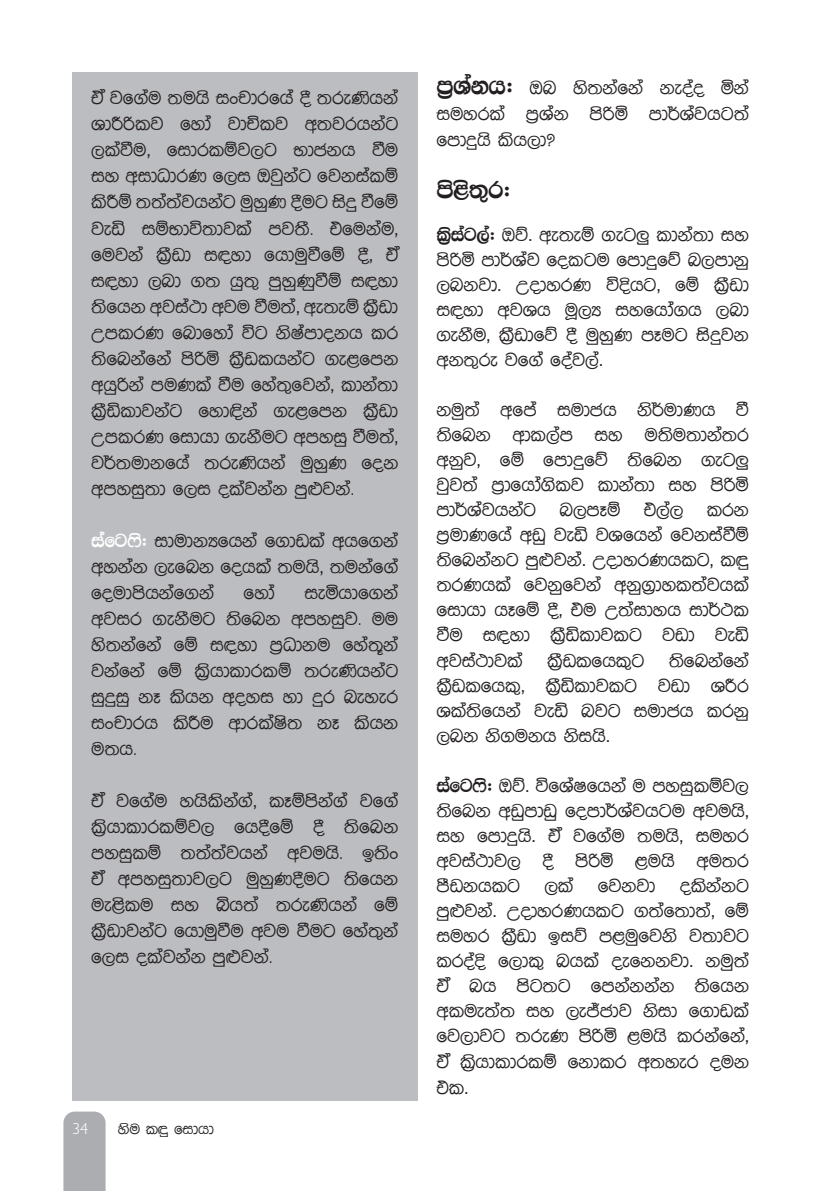
<style>
.page{position:relative;width:840px;height:1191px;background:#fff}
.page>*{position:absolute;margin:0;border:0;box-sizing:border-box;transform-origin:0 0}
.t1{font:26px "FM Emaneex";color:#231f20}
.t2{font:20px/26px "FM Malithix";color:#231f20;text-align:justify}
.t3{font:16px "FM Malithix";color:#231f20}
.t4{font:300 16px "Gill Sans Nova";color:#fff}
.s1{font-family:"Gill Sans Nova"}
.s2{font-family:"Gill Sans Nova";font-weight:300}
.s3{font-family:"FM Emaneex";color:#fff}
.s4{font-family:"FM Emaneex";font-size:26px}
.s5{font-family:"FM Emaneex"}
</style>
<div class="page">
<div style="left:72px;top:72px;width:346px;height:1028px;background:#bcbdc0"></div>
<div style="left:63px;top:1111px;width:42px;height:80px;background:#acadb1"></div>
<p class="t2" style="left:91px;top:85px;width:308px">tA jf.au ;uhsixpdrfha § ;re‚hka YdÍßlj fyda jdÑlj w;jrhkag ,laùu<span class="s1">,</span> fidrlïj,g Ndckh ùu iy widOdrK f,i Tjqkag fjkialï lsÍï ;;a;ajhkag uqyqK §ug isÿ ùfï jeä iïNdú;djla mj;S<span class="s2">.</span> tfukau<span class="s1">, </span>fujka l%Svd i|yd fhduqùfï §<span class="s1">,</span> tA i|yd ,nd .; hq;= mqyqKqùï i|yd ;sfhk wjia:d wju ùu;a<span class="s1">,</span> we;eï l%Svd WmlrK fndfyda úg ksIamdokh lr ;sfnkafka msßñ l%Svlhkag .e&lt;fmk whqßka muKla ùu fya;=fjka<span class="s1">,</span> ldka;d l%Säldjkag fyd¢ka .e&lt;fmk l%Svd WmlrK fidhd .ekSug wmyiqùu;a<span class="s1">, </span>j¾;udkfha ;re‚hka uqyqK fok wmyiq;d f,i olajkak mq¿jka<span class="s2">.</span></p>
<p class="t2" style="left:91px;top:527px;width:308px"><span class="s3">iafg*s(</span> idudkHfhka f.dvla whf.ka wykak ,efnk fohla ;uhs<span class="s1">,</span> ;ukaf.a foudmshkaf.ka</p>
<p class="t2" style="left:91px;top:579px;width:308px;text-indent:213px">ieñhdf.ka wjir .ekSug ;sfnk wmyiqj<span class="s2">.</span> uu ys;kafka fï i|yd m%Odku fya;+ka jkafka fï l%shdldrlï ;re‚hkag iqÿiqkE lshk woyi yd ÿr neyer ixpdrh lsÍu wdrlaIs; kE lshk u;h<span class="s2">.</span></p>
<p class="t2" style="left:91px;top:787px;width:312px;text-align:left">tA jf.au yhslska.a<span class="s1">,</span> lEïmska.a jf.a l%shdldrlïj, fh§fï § ;sfnk myiqlï ;;a;ajhka wjuhs<span class="s2">.</span> b;sx tA wmyiq;dj,g uqyqK§ug ;sfhk ue&lt;slu iy ìh;a ;re‚hka fï l%Svdjkag fhduqùu wju ùug fya;=ka f,i olajkak mq¿jka<span class="s2">.</span></p>
<p class="t2" style="left:244px;top:579px;width:33px">fyda</p>
<p class="t4" style="left:72px;top:1118px;width:17px">34</p>
<p class="t3" style="left:118px;top:1120px;width:97px">ysu l÷ fidhd</p>
<p class="t2" style="left:436px;top:75px;width:314px"><span class="s4">m%Yakh(</span> Tn ys;kafka keoao ñka iuyrla m%Yak msßñ md¾Yajhg;a fmdÿhslsh,d@</p>
<p class="t1" style="left:436px;top:176px;width:75px">ms&lt;s;=r(</p>
<p class="t2" style="left:436px;top:223px;width:326px;line-height:25px;text-align:left"><span class="s5">l%siag,a(</span> Tõ<span class="s1">.</span> we;eï .eg¨ ldka;d iy msßñ md¾Yaj folgu fmdÿfõ n,mdkq ,nkjd<span class="s1">.</span> WodyrK úÈhg<span class="s1">,</span> fï l%Svd i|yd wjYh uQ,H iyfhda.h ,nd .ekSu<span class="s1">,</span> l%Svdfõ § uqyqK mEug isÿjk wk;=re jf.a foaj,a<span class="s1">.</span></p>
<p class="t2" style="left:436px;top:398px;width:326px;line-height:25px;text-align:left">kuq;a wfma iudch ks¾udKh ù ;sfnk wdl,am iy u;su;dka;r wkqj<span class="s1">,</span> fï fmdÿfõ ;sfnk .eg¨ jqj;a m%dfhda.slj ldka;d iy msßñ md¾Yajhkag n,mEï t,a, lrk m%udKfha wvqjeä jYfhka fjkiaùï ;sfnkakg mq¿jka<span class="s1">.</span> WodyrKhlg<span class="s1">,</span> l÷ ;rKhla fjkqfjka wkq.%dyl;ajhla fidhd hEfï §<span class="s1">,</span> tu W;aidyh id¾:l ùu i|yd l%Säldjlg jvd jeä wjia:djla l%Svlfhl=g ;sfnkafka l%Svlfhl=<span class="s1">,</span> l%Säldjlg jvd YÍr<br>Yla;sfhka jeä njg iudch lrkq ,nk ks.ukh ksihs<span class="s1">.</span></p>
<p class="t2" style="left:436px;top:772px;width:322px;line-height:25.2px;text-align:left"><span class="s5">iafg*s(</span> Tõ<span class="s1">.</span> úfYaIfhka u myiqlïj, ;sfnk wvqmdvqfomd¾Yajhgu wjuhs<span class="s1">, </span>iy fmdÿhs<span class="s1">.</span> tA jf.au ;uhs<span class="s1">,</span> iuyr wjia:dj, § msßñ &lt;uhs wu;r mSvkhlg ,la fjkjd olskakg mq¿jka<span class="s1">.</span> WodyrKhlg .;af;d;a<span class="s1">,</span> fï iuyr l%Svd biõ m&lt;uqfjksj;djg lroaÈ f,dl= nhla oefkkjd<span class="s1">.</span> kuq;a tA nh msg;g fmkakkak ;sfhk wlue;a; iy ,eÊcdj ksid f.dvla fj,djg ;reK msßñ &lt;uhslrkafka<span class="s1">, </span>tA l%shdldrlï fkdlr w;yer ouk tl<span class="s1">.</span></p>
</div>
